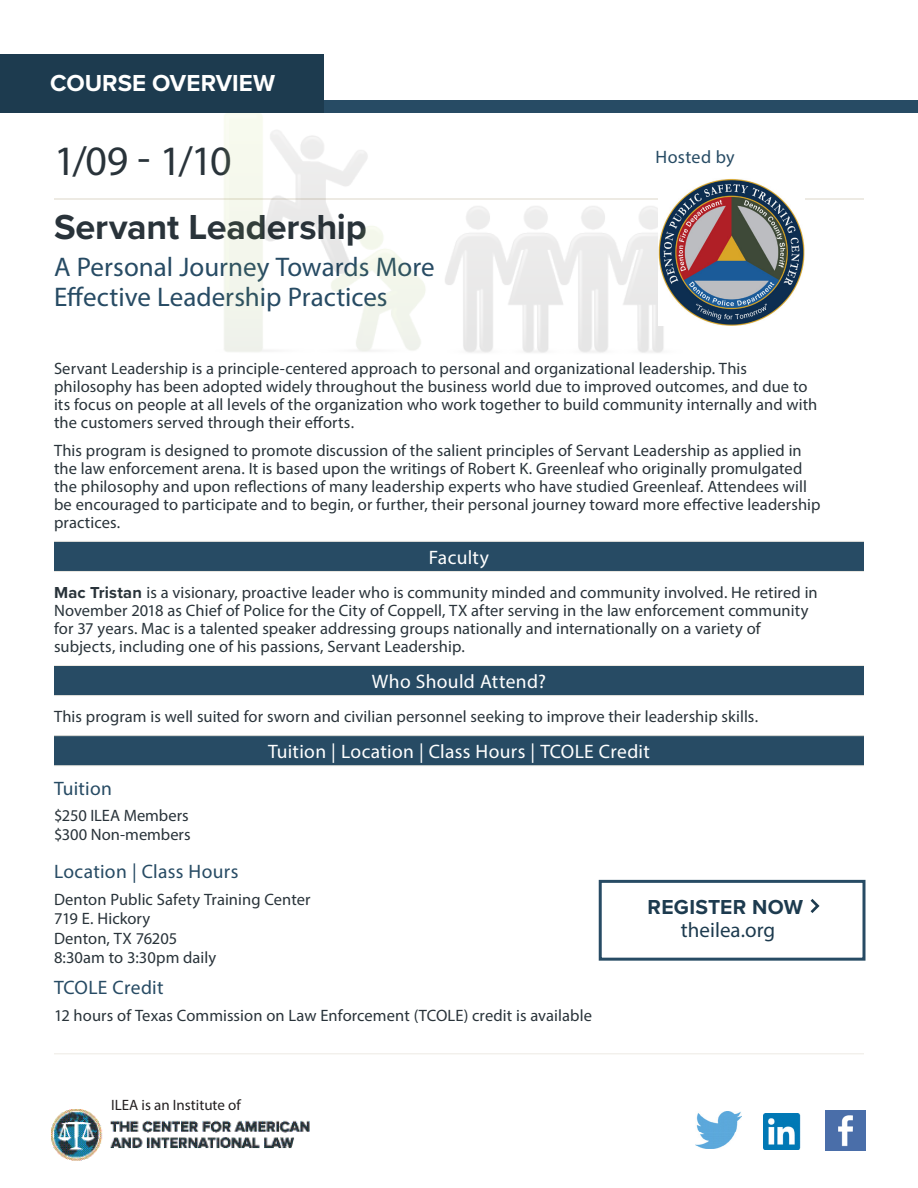
<style>
.page{position:relative;width:918px;height:1188px;background:#fff}
.page>*{position:absolute;margin:0;border:0;box-sizing:border-box;transform-origin:0 0}
.Registration_Date{font:42px "Myriad Pro";color:#29333a}
.Header-Registration{font:700 36px "Proxima Nova";letter-spacing:-.005em;color:#29333a}
.Event_Title{font:27px/30px "Myriad Pro";color:#274b64}
.t1{font:700 24px "Proxima Nova";color:#fff}
.Register_Text{font:700 21px/22.5px "Proxima Nova";letter-spacing:.015em;color:#1d3b4f;text-align:center}
.Header-2{font:19.5px "Myriad Pro";letter-spacing:.015em;color:#fff}
.Header-2-2{font:19.5px "Myriad Pro";letter-spacing:.015em;color:#274b64}
.Header-2-3{font:18px "Myriad Pro";letter-spacing:.02em;color:#274b64}
.Body-black{font:16.5px/18px "Myriad Pro";letter-spacing:.005em;color:#29333a}
.Bullets{font:16.5px/18px "Myriad Pro";letter-spacing:.005em;color:#29333a}
.Header-2-4{font:16.5px/19.5px "Myriad Pro";letter-spacing:.005em;color:#29333a}
.t2{font:15px "Myriad Pro";color:#231f20}
.s1{font-family:"Proxima Nova";font-weight:700}
.s2{font-family:"Myriad Pro";font-weight:400}
</style>
<div class="page">
<div style="left:0;top:100px;width:918px;height:13px;background:#274b64"></div>
<hr style="left:54px;top:198px;width:810px;height:1px;background:#edeae3">
<div style="left:0;top:54px;width:324px;height:59px;background:#1d3b4f"></div>
<div style="left:54px;top:541px;width:810px;height:30px;background:#274b64"></div>
<div style="left:54px;top:666px;width:810px;height:30px;background:#274b64"></div>
<div style="left:54px;top:736px;width:810px;height:30px;background:#274b64"></div>
<hr style="left:54px;top:541px;width:810px;height:1px;background:#edeae3">
<hr style="left:54px;top:571px;width:810px;height:1px;background:#edeae3">
<hr style="left:54px;top:665px;width:810px;height:1px;background:#edeae3">
<hr style="left:54px;top:695px;width:810px;height:1px;background:#edeae3">
<hr style="left:54px;top:735px;width:810px;height:1px;background:#edeae3">
<hr style="left:54px;top:765px;width:810px;height:1px;background:#edeae3">
<hr style="left:54px;top:1054px;width:810px;height:1px;background:#edeae3">
<img style="left:52px;top:1109px;width:257px;height:51px">
<img style="left:826px;top:1111px;width:40px;height:39px">
<img style="left:764px;top:1113px;width:37px;height:36px">
<img style="left:695px;top:1112px;width:46px;height:37px">
<div style="left:599px;top:880px;width:267px;height:81px;border:3px solid #274b64"></div>
<svg style="left:810px;top:899px;width:10px;height:14px"></svg>
<img style="left:212px;top:113px;width:452px;height:240px">
<img style="left:659px;top:179px;width:146px;height:146px">
<p class="t1" style="left:50px;top:65px;width:226px">COURSE OVERVIEW</p>
<p class="Registration_Date" style="left:54px;top:135px;width:179px">1/09 - 1/10</p>
<p class="Header-Registration" style="left:54px;top:201px;width:314px">Servant Leadership</p>
<p class="Event_Title" style="left:54px;top:252px;width:382px">A Personal Journey Towards More<br>Effective Leadership Practices</p>
<p class="Header-2-3" style="left:656px;top:146px;width:81px">Hosted by</p>
<p class="Body-black" style="left:54px;top:359px;width:765px">Servant Leadership is a principle-centered approach to personal and organizational leadership. This philosophy has been adopted widely throughout the business world due to improved outcomes, and due to its focus on people at all levels of the organization who work together to build community internally and with the customers served through their efforts.</p>
<p class="Body-black" style="left:54px;top:441px;width:768px">This program is designed to promote discussion of the salient principles of Servant Leadership as applied in the law enforcement arena. It is based upon the writings of Robert K. Greenleaf who originally promulgated the philosophy and upon reflections of many leadership experts who have studied Greenleaf. Attendees will be encouraged to participate and to begin, or further, their personal journey toward more effective leadership practices.</p>
<p class="Header-2" style="left:429px;top:545px;width:62px">Faculty</p>
<p class="Bullets" style="left:54px;top:583px;width:765px"><span class="s1">Mac Tristan</span> is a visionary, proactive leader who is community minded and community involved. He retired in November 2018 as Chief of Police for the City of Coppell, TX after serving in the law enforcement community for 37 years. Mac is a talented speaker addressing groups nationally and internationally on a variety of subjects, including one of his passions, Servant Leadership.</p>
<p class="Header-2" style="left:372px;top:669px;width:176px">Who Should Attend?</p>
<p class="Header-2-4" style="left:54px;top:707px;width:706px">This program is well suited for sworn and civilian personnel seeking to improve their leadership skills.</p>
<p class="Header-2" style="left:268px;top:739px;width:383px">Tuition | Location | Class Hours | TCOLE Credit</p>
<p class="Header-2-2" style="left:54px;top:776px;width:60px">Tuition</p>
<p class="Header-2-4" style="left:54px;top:806px;width:136px">$250 ILEA Members</p>
<p class="Header-2-4" style="left:54px;top:825px;width:138px">$300 Non-members</p>
<p class="Header-2-2" style="left:54px;top:860px;width:186px">Location | Class Hours</p>
<p class="Header-2-4" style="left:54px;top:889px;width:258px">Denton Public Safety Training Center<br>719 E. Hickory</p>
<p class="Header-2-4" style="left:54px;top:928px;width:164px">Denton, TX 76205<br>8:30am to 3:30pm daily</p>
<p class="Header-2-2" style="left:54px;top:975px;width:111px">TCOLE Credit</p>
<p class="Header-2-4" style="left:54px;top:1005px;width:540px">12 hours of Texas Commission on Law Enforcement (TCOLE) credit is available</p>
<p class="Register_Text" style="left:648px;top:896px;width:157px">REGISTER NOW <span class="s2">theilea.org</span></p>
<p class="t2" style="left:111px;top:1095px;width:131px">ILEA is an Institute of</p>
</div>
